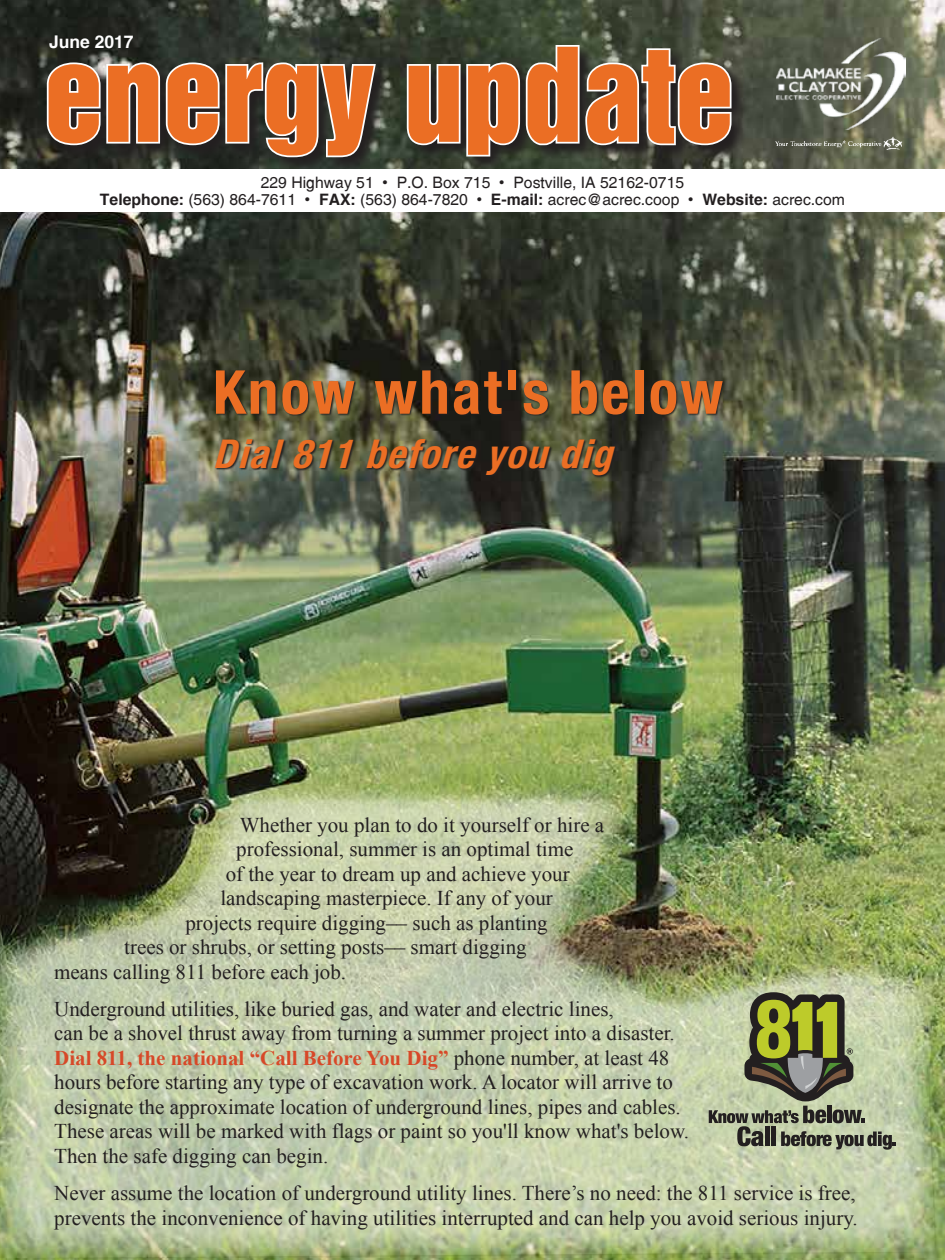
<style>
.page{position:relative;width:945px;height:1260px;background:#fff}
.page>*{position:absolute;margin:0;border:0;box-sizing:border-box;transform-origin:0 0}
.t1{font:119px "Switzerland Inserat Plain";color:#eb6e24}
.t2{font:700 condensed 60.73px "Helvetica Neue LT Std";letter-spacing:.04em;color:#eb6e24}
.t3{font:italic 700 condensed 39.73px "Helvetica Neue LT Std";color:#eb6e24}
.t4{font:21px/24.5px "Times New Roman";color:#231f20}
.t5{font:700 17.5px "Switzerland";color:#fff}
.t6{font:15.75px/17.5px "Switzerland Plain";color:#231f20;text-align:center}
.s1{font-family:"Switzerland";font-weight:700}
.s2{font-weight:700;color:#d74828}
</style>
<div class="page">
<img style="left:0;top:0;width:945px;height:1260px">
<img style="left:0;top:778px;width:941px;height:482px">
<svg style="left:45px;top:43px;width:704px;height:126px;background:#373c32"></svg>
<svg style="left:45px;top:60px;width:333px;height:99px"></svg>
<svg style="left:405px;top:43px;width:328px;height:115px"></svg>
<svg style="left:709px;top:992px;width:187px;height:158px;background:#989f78"></svg>
<img style="left:776px;top:38px;width:129px;height:91px">
<img style="left:775px;top:136px;width:129px;height:15px">
<div style="left:0;top:169px;width:945px;height:43px;background:#fff"></div>
<svg style="left:215px;top:370px;width:510px;height:108px;background:#404133"></svg>
<p class="t5" style="left:49px;top:32px;width:86px">June 2017</p>
<h1 class="t1" style="left:44px;top:24px;width:692px">energy update</h1>
<p class="t6" style="left:100px;top:173px;width:747px">229 Highway 51 • P.O. Box 715 • Postville, IA 52162-0715<br><span class="s1">Telephone:</span> (563) 864-7611 • <span class="s1">FAX:</span> (563) 864-7820 • <span class="s1">E-mail:</span> acrec@acrec.coop • <span class="s1">Website:</span> acrec.com</p>
<h2 class="t2" style="left:213px;top:355px;width:512px">Know what's below</h2>
<h3 class="t3" style="left:213px;top:430px;width:413px">Dial811 beforeyou dig</h3>
<p class="t4" style="left:240px;top:812px;width:366px">Whether you plan to do it yourself or hire a</p>
<p class="t4" style="left:236px;top:837px;width:339px">professional, summer is an optimal time</p>
<p class="t4" style="left:226px;top:861px;width:346px">of the year to dream up and achieve your</p>
<p class="t4" style="left:220px;top:886px;width:334px">landscaping masterpiece. If any of your</p>
<p class="t4" style="left:185px;top:910px;width:364px">projects require digging–– such as planting</p>
<p class="t4" style="left:124px;top:935px;width:404px">trees or shrubs, or setting posts–– smart digging</p>
<p class="t4" style="left:54px;top:959px;width:293px">means calling 811 before each job.</p>
<p class="t4" style="left:54px;top:996px;width:636px">Underground utilities, like buried gas, and water and electric lines,<br>can be a shovel thrust away from turning a summer project into a disaster.<br><span class="s2">Dial 811, the national “Call Before You Dig”</span> phone number, at least 48 hours before starting any type of excavation work. A locator will arrive to designate the approximate location of underground lines, pipes and cables.<br>These areas will be marked with flags or paint so you'll know what's below.<br>Then the safe digging can begin.</p>
<p class="t4" style="left:54px;top:1181px;width:805px">Never assume the location of underground utility lines. There’s no need: the 811 service is free, prevents the inconvenience of having utilities interrupted and can help you avoid serious injury.</p>
</div>
